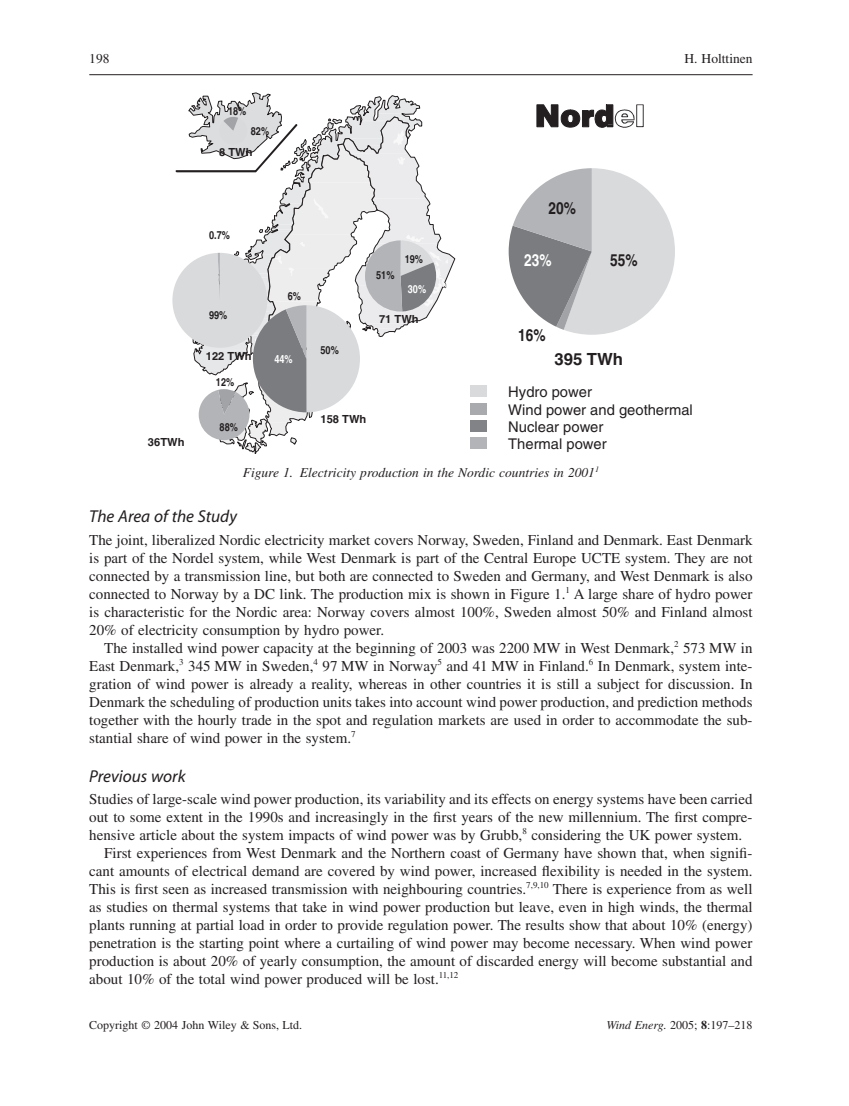
<style>
.page{position:relative;width:849px;height:1106px;background:#fff}
.page>*{position:absolute;margin:0;border:0;box-sizing:border-box;transform-origin:0 0}
.t1{font:17.25px "Myriad MM It 406 600";color:#231f20}
.t2{font:700 condensed 16.8px "Helvetica";color:#231f20}
.t3{font:700 16.8px "Helvetica";color:#231f20}
.t4{font:700 condensed 16.8px "Helvetica";color:#fff}
.t5{font:15px/18px "Times";color:#231f20;text-align:justify}
.t6{font:14.7px/17.2px "Helvetica";color:#231f20}
.t7{font:italic 13.5px "Times";color:#231f20}
.t8{font:13.5px "Times";color:#231f20}
.t9{font:12px "Times";color:#231f20}
.t10{font:700 condensed 11.1px "Helvetica";color:#231f20}
.t11{font:700 11.1px "Helvetica";color:#231f20}
.t12{font:700 condensed 11.1px "Helvetica";color:#fff}
.s1{font-style:italic}
.s2{font-weight:700}
</style>
<div class="page">
<hr style="left:89px;top:74px;width:664px;height:1px;background:#231f20">
<svg style="left:176px;top:93px;width:279px;height:360px"></svg>
<svg style="left:509px;top:168px;width:166px;height:167px"></svg>
<svg style="left:537px;top:104px;width:107px;height:24px"></svg>
<div style="left:470px;top:385px;width:17px;height:12px;background:#d9dadc"></div>
<div style="left:470px;top:420px;width:17px;height:11px;background:#818386"></div>
<div style="left:470px;top:437px;width:17px;height:12px;background:#b3b4b8"></div>
<div style="left:470px;top:403px;width:17px;height:11px;background:#a9aaae"></div>
<p class="t8" style="left:89px;top:54px;width:22px">198</p>
<p class="t8" style="left:684px;top:54px;width:70px">H. Holttinen</p>
<p class="t10" style="left:228px;top:107px;width:20px">18%</p>
<p class="t10" style="left:251px;top:127px;width:20px">82%</p>
<p class="t11" style="left:148px;top:438px;width:38px">36TWh</p>
<p class="t11" style="left:219px;top:148px;width:35px">8 TWh</p>
<p class="t10" style="left:209px;top:231px;width:22px">0.7%</p>
<p class="t10" style="left:209px;top:311px;width:20px">99%</p>
<p class="t11" style="left:206px;top:351px;width:47px">122 TWh</p>
<p class="t10" style="left:216px;top:378px;width:20px">12%</p>
<p class="t10" style="left:220px;top:422px;width:20px">88%</p>
<p class="t10" style="left:288px;top:292px;width:15px">6%</p>
<p class="t12" style="left:274px;top:355px;width:20px">44%</p>
<p class="t10" style="left:321px;top:346px;width:20px">50%</p>
<p class="t10" style="left:376px;top:271px;width:20px">51%</p>
<p class="t10" style="left:405px;top:255px;width:20px">19%</p>
<p class="t12" style="left:408px;top:285px;width:20px">30%</p>
<p class="t11" style="left:379px;top:315px;width:41px">71 TWh</p>
<p class="t11" style="left:321px;top:414px;width:47px">158 TWh</p>
<p class="t2" style="left:549px;top:202px;width:29px">20%</p>
<p class="t4" style="left:524px;top:254px;width:29px">23%</p>
<p class="t2" style="left:610px;top:254px;width:29px">55%</p>
<p class="t2" style="left:518px;top:329px;width:29px">16%</p>
<p class="t3" style="left:554px;top:352px;width:70px">395 TWh</p>
<p class="t6" style="left:508px;top:385px;width:85px">Hydro power</p>
<p class="t6" style="left:508px;top:419px;width:100px">Nuclear power<br>Thermal power</p>
<p class="t6" style="left:508px;top:402px;width:186px">Wind power and geothermal</p>
<p class="t7" style="left:243px;top:468px;width:358px">Figure 1. Electricity production in the Nordic countries in 2001<sup>1</sup></p>
<p class="t1" style="left:89px;top:510px;width:149px">The Area of the Study</p>
<p class="t5" style="left:89px;top:532px;width:665px">The joint, liberalized Nordic electricity market covers Norway, Sweden, Finland and Denmark. East Denmark is part of the Nordel system, while West Denmark is part of the Central Europe UCTE system. They are not connected by a transmission line, but both are connected to Sweden and Germany, and West Denmark is also connected to Norway by a DC link. The production mix is shown in Figure 1.<sup>1</sup> A large share of hydro power is characteristic for the Nordic area: Norway covers almost 100%, Sweden almost 50% and Finland almost 20% of electricity consumption by hydro power.</p>
<p class="t5" style="left:89px;top:640px;width:665px;text-indent:15px">The installed wind power capacity at the beginning of 2003 was 2200 MW in West Denmark,<sup>2</sup> 573 MW in East Denmark,<sup>3</sup> 345 MW in Sweden,<sup>4</sup> 97 MW in Norway<sup>5</sup> and 41 MW in Finland.<sup>6</sup> In Denmark, system inte&shy;gration of wind power is already a reality, whereas in other countries it is still a subject for discussion. In Denmark the scheduling of production units takes into account wind power production, and prediction methods together with the hourly trade in the spot and regulation markets are used in order to accommodate the sub&shy;stantial share of wind power in the system.<sup>7</sup></p>
<p class="t1" style="left:89px;top:769px;width:98px">Previous work</p>
<p class="t5" style="left:89px;top:791px;width:665px">Studies of large-scale wind power production, its variability and its effects on energy systems have been carried</p>
<p class="t5" style="left:89px;top:809px;width:665px">out to some extent in the 1990s and increasingly in the first years of the new millennium. The first compre-</p>
<p class="t5" style="left:89px;top:827px;width:654px">hensive article about the system impacts of wind power was by Grubb,<sup>8</sup> considering the UK power system.</p>
<p class="t5" style="left:104px;top:845px;width:650px">First experiences from West Denmark and the Northern coast of Germany have shown that, when signifi-</p>
<p class="t5" style="left:89px;top:863px;width:665px">cant amounts of electrical demand are covered by wind power, increased flexibility is needed in the system.</p>
<p class="t5" style="left:89px;top:881px;width:665px">This is first seen as increased transmission with neighbouring countries.<sup>7,9,10</sup> There is experience from as well</p>
<p class="t5" style="left:89px;top:899px;width:665px">as studies on thermal systems that take in wind power production but leave, even in high winds, the thermal</p>
<p class="t5" style="left:89px;top:917px;width:665px">plants running at partial load in order to provide regulation power. The results show that about 10% (energy)</p>
<p class="t5" style="left:89px;top:935px;width:665px">penetration is the starting point where a curtailing of wind power may become necessary. When wind power</p>
<p class="t5" style="left:89px;top:953px;width:665px">production is about 20% of yearly consumption, the amount of discarded energy will become substantial and</p>
<p class="t5" style="left:89px;top:971px;width:371px">about 10% of the total wind power produced will be lost.<sup>11,12</sup></p>
<p class="t9" style="left:89px;top:1021px;width:214px">Copyright © 2004 John Wiley &amp; Sons, Ltd.</p>
<p class="t9" style="left:607px;top:1021px;width:148px"><span class="s1">Wind Energ.</span> 2005; <span class="s2">8</span>:197–218</p>
</div>
